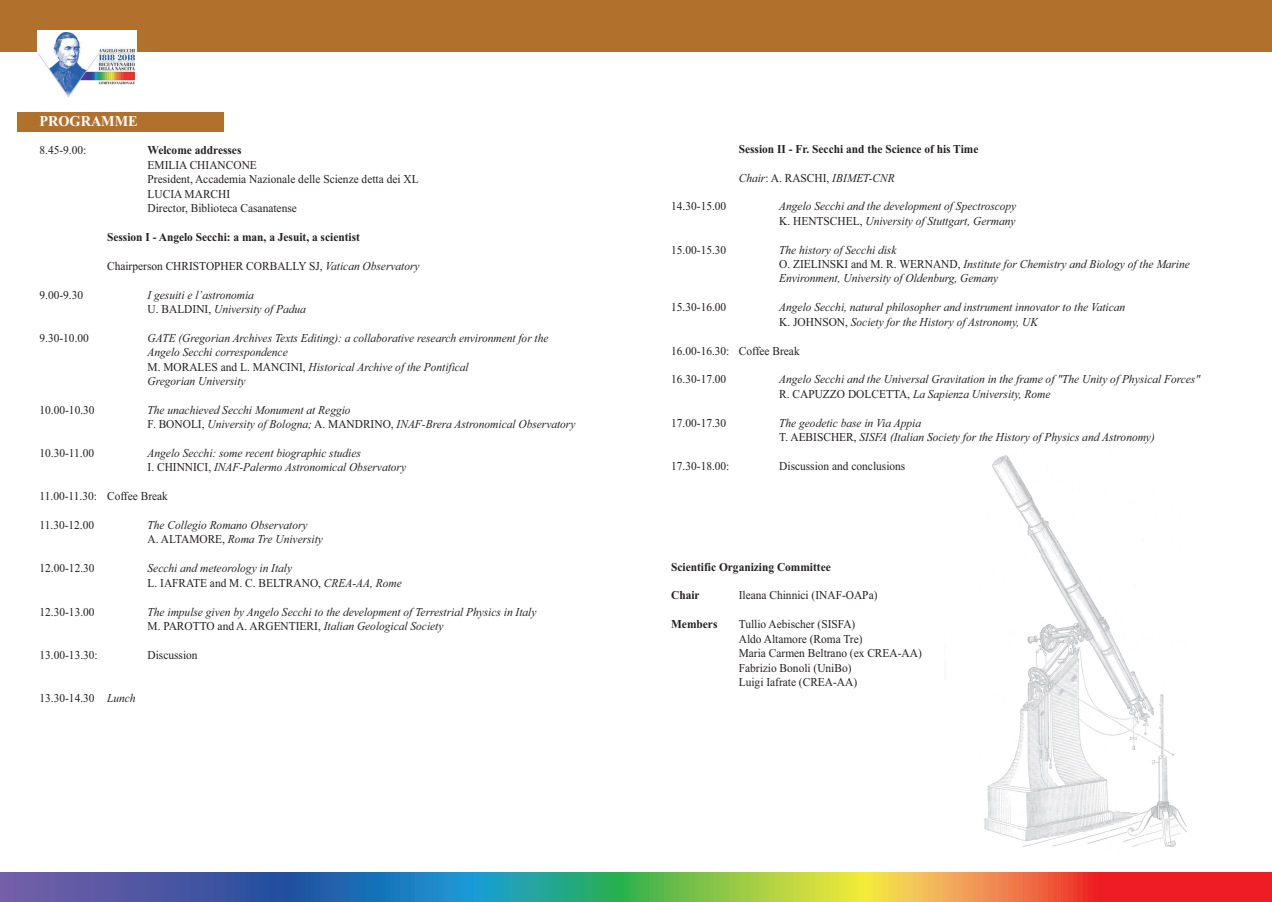
<style>
.page{position:relative;width:1272px;height:902px;background:#fff}
.page>*{position:absolute;margin:0;border:0;box-sizing:border-box;transform-origin:0 0}
.t1{font:700 15px "Times New Roman";color:#fff;scale:.95 1}
.t2{font:italic 12px/14.4px "Times New Roman";color:#231f20;scale:.95 1}
.t3{font:12px/14.4px "Times New Roman";color:#231f20;scale:.95 1}
.t4{font:700 12px "Times New Roman";color:#231f20;scale:.95 1}
.s1{font-style:italic}
.s2{font-style:normal}
</style>
<div class="page">
<img style="left:984px;top:455px;width:202px;height:392px">
<div style="left:0;top:0;width:1271px;height:51px;background:#b1712c"></div>
<svg style="left:0;top:872px;width:1271px;height:29px;background:#837d70"></svg>
<div style="left:17px;top:112px;width:206px;height:20px;background:#b1712c"></div>
<div style="left:37px;top:31px;width:100px;height:65px;background:linear-gradient(to bottom,#fff,#fff)"></div>
<img style="left:39px;top:32px;width:95px;height:64px">
<p class="t1" style="left:40px;top:116px;width:105px">PROGRAMME</p>
<p class="t3" style="left:40px;top:144px;width:51px">8.45-9.00:</p>
<p class="t4" style="left:148px;top:146px;width:100px">Welcome addresses</p>
<p class="t3" style="left:148px;top:159px;width:287px">EMILIA CHIANCONE<br>President, Accademia Nazionale delle Scienze detta dei XL<br>LUCIA MARCHI<br>Director, Biblioteca Casanatense</p>
<p class="t4" style="left:107px;top:233px;width:268px">Session I - Angelo Secchi: a man, a Jesuit, a scientist</p>
<p class="t3" style="left:107px;top:259px;width:330px">Chairperson CHRISTOPHER CORBALLY SJ, <span class="s1">Vatican Observatory</span></p>
<p class="t3" style="left:40px;top:288px;width:47px">9.00-9.30</p>
<p class="t2" style="left:148px;top:287px;width:168px">I gesuiti e l’astronomia<br><span class="s2">U. BALDINI,</span> University of Padua</p>
<p class="t3" style="left:40px;top:331px;width:53px">9.30-10.00</p>
<p class="t2" style="left:148px;top:330px;width:423px">GATE (Gregorian Archives Texts Editing): a collaborative research environment for the Angelo Secchi correspondence<br><span class="s2">M. MORALES and L. MANCINI,</span> Historical Archive of the Pontifical<br>Gregorian University</p>
<p class="t3" style="left:40px;top:403px;width:59px">10.00-10.30</p>
<p class="t2" style="left:148px;top:402px;width:452px">The unachieved Secchi Monument at Reggio<br><span class="s2">F. BONOLI,</span> University of Bologna; <span class="s2">A. MANDRINO,</span> INAF-Brera Astronomical Observatory</p>
<p class="t3" style="left:40px;top:447px;width:59px">10.30-11.00</p>
<p class="t2" style="left:148px;top:445px;width:273px">Angelo Secchi: some recent biographic studies<br><span class="s2">I. CHINNICI,</span> INAF-Palermo Astronomical Observatory</p>
<p class="t3" style="left:40px;top:490px;width:137px">11.00-11.30: Coffee Break</p>
<p class="t3" style="left:40px;top:519px;width:59px">11.30-12.00</p>
<p class="t2" style="left:148px;top:517px;width:186px">The Collegio Romano Observatory<br><span class="s2">A. ALTAMORE,</span> Roma Tre University</p>
<p class="t3" style="left:40px;top:562px;width:59px">12.00-12.30</p>
<p class="t2" style="left:148px;top:561px;width:269px">Secchi and meteorology in Italy<br><span class="s2">L. IAFRATE and M. C. BELTRANO,</span> CREA-AA, Rome</p>
<p class="t3" style="left:40px;top:605px;width:59px">12.30-13.00</p>
<p class="t2" style="left:148px;top:604px;width:411px">The impulse given by Angelo Secchi to the development of Terrestrial Physics in Italy<br><span class="s2">M. PAROTTO and A. ARGENTIERI,</span> Italian Geological Society</p>
<p class="t3" style="left:40px;top:648px;width:63px">13.00-13.30:</p>
<p class="t3" style="left:148px;top:648px;width:54px">Discussion</p>
<p class="t3" style="left:40px;top:691px;width:103px">13.30-14.30 <span class="s1">Lunch</span></p>
<p class="t4" style="left:738px;top:145px;width:254px">Session II - Fr. Secchi and the Science of his Time</p>
<p class="t2" style="left:738px;top:170px;width:166px">Chair<span class="s2">: A. RASCHI,</span> IBIMET-CNR</p>
<p class="t3" style="left:671px;top:200px;width:59px">14.30-15.00</p>
<p class="t2" style="left:779px;top:199px;width:251px">Angelo Secchi and the development of Spectroscopy<br><span class="s2">K. HENTSCHEL,</span> University of Stuttgart, Germany</p>
<p class="t3" style="left:671px;top:243px;width:59px">15.00-15.30</p>
<p class="t2" style="left:779px;top:242px;width:434px">The history of Secchi disk<br><span class="s2">O. ZIELINSKI and M. R. WERNAND,</span> Institute for Chemistry and Biology of the Marine<br>Environment, University of Oldenburg, Gemany</p>
<p class="t3" style="left:671px;top:301px;width:59px">15.30-16.00</p>
<p class="t2" style="left:779px;top:300px;width:365px">Angelo Secchi, natural philosopher and instrument innovator to the Vatican<br><span class="s2">K. JOHNSON,</span> Society for the History of Astronomy, UK</p>
<p class="t3" style="left:671px;top:344px;width:137px">16.00-16.30: Coffee Break</p>
<p class="t3" style="left:671px;top:373px;width:59px">16.30-17.00</p>
<p class="t2" style="left:779px;top:372px;width:444px">Angelo Secchi and the Universal Gravitation in the frame of "The Unity of Physical Forces"<br><span class="s2">R. CAPUZZO DOLCETTA,</span> La Sapienza University, Rome</p>
<p class="t3" style="left:671px;top:416px;width:59px">17.00-17.30</p>
<p class="t2" style="left:779px;top:415px;width:397px">The geodetic base in Via Appia<br><span class="s2">T. AEBISCHER,</span> SISFA (Italian Society for the History of Physics and Astronomy)</p>
<p class="t3" style="left:671px;top:459px;width:63px">17.30-18.00:</p>
<p class="t3" style="left:779px;top:459px;width:134px">Discussion and conclusions</p>
<p class="t4" style="left:671px;top:562px;width:169px">Scientific Organizing Committee</p>
<p class="t4" style="left:671px;top:591px;width:31px">Chair</p>
<p class="t3" style="left:738px;top:589px;width:147px">Ileana Chinnici (INAF-OAPa)</p>
<p class="t4" style="left:671px;top:620px;width:50px">Members</p>
<p class="t3" style="left:738px;top:618px;width:194px">Tullio Aebischer (SISFA)<br>Aldo Altamore (Roma Tre)<br>Maria Carmen Beltrano (ex CREA-AA)<br>Fabrizio Bonoli (UniBo)<br>Luigi Iafrate (CREA-AA)</p>
</div>
